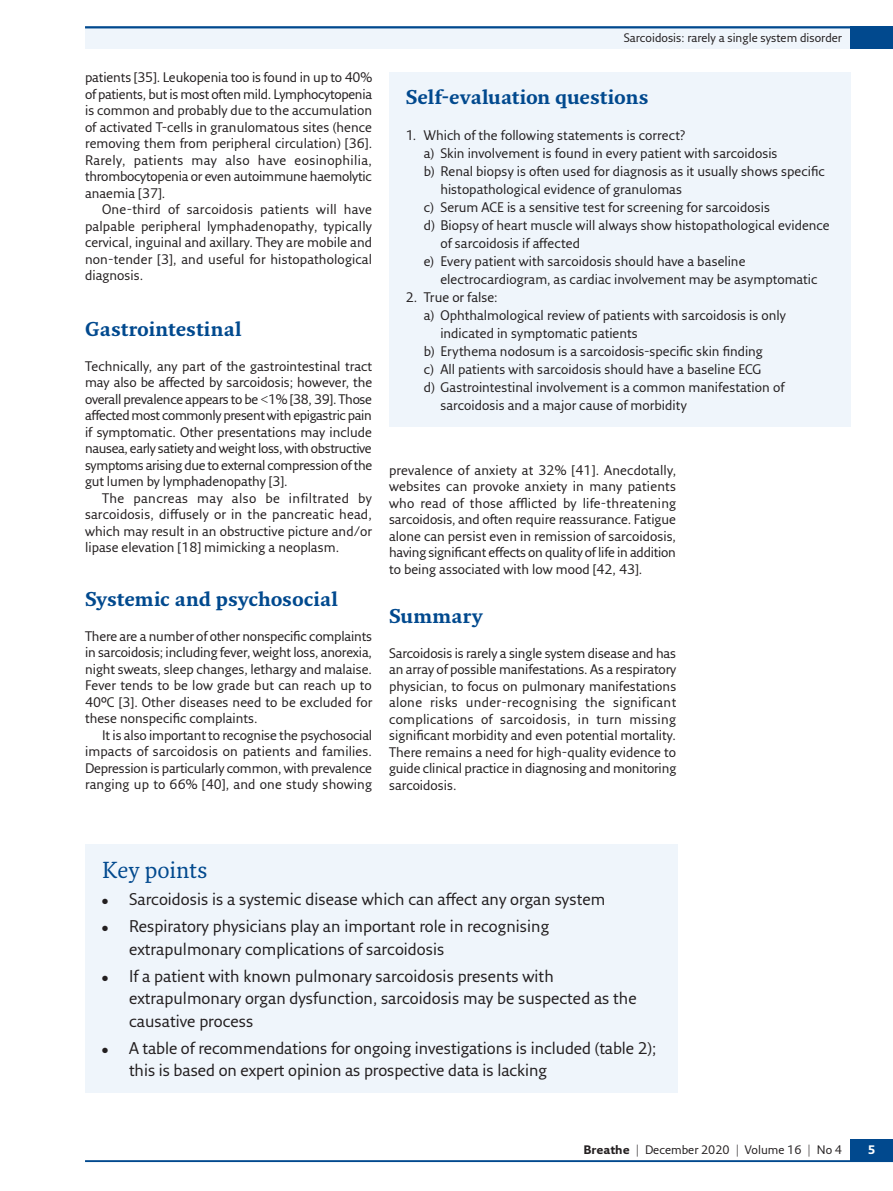
<style>
.page{position:relative;width:893px;height:1191px;background:#fff}
.page>*{position:absolute;margin:0;border:0;box-sizing:border-box;transform-origin:0 0}
.t1{font:22.5px "Fresco Std";color:#01498e}
.t2{font:700 19.5px "Fresco Std";color:#01498e}
.t3{font:16.5px/22.5px "Fresco Sans Pro";color:#231f20}
.t4{font:13.5px/16.5px "Fresco Sans Pro";color:#231f20;text-align:justify}
.t5{font:12px "Fresco Sans Pro";color:#231f20}
.t6{font:700 12px "Fresco Sans Pro";color:#fff}
.s1{font-weight:700}
</style>
<div class="page">
<hr style="left:85px;top:1160px;width:808px;height:2px;background:#01498e">
<div style="left:850px;top:1138px;width:43px;height:23px;background:#01498e"></div>
<div style="left:85px;top:26px;width:808px;height:23px;background:#eff5fb"></div>
<hr style="left:85px;top:26px;width:808px;height:2px;background:#01498e">
<div style="left:850px;top:26px;width:43px;height:23px;background:#01498e"></div>
<div style="left:389px;top:72px;width:461px;height:355px;background:#eff5fb"></div>
<div style="left:85px;top:844px;width:592px;height:249px;background:#eff5fb"></div>
<p class="t4" style="left:85px;top:69px;width:289px">patients [35]. Leukopenia too is found in up to 40% of patients, but is most often mild. Lymphocytopenia is common and probably due to the accumulation of activated T-cells in granulomatous sites (hence removing them from peripheral circulation) [36].<br>Rarely, patients may also have eosinophilia, thrombocytopenia or even autoimmune haemolytic anaemia [37].</p>
<p class="t4" style="left:85px;top:201px;width:289px;text-indent:17px">One-third of sarcoidosis patients will have palpable peripheral lymphadenopathy, typically cervical, inguinal and axillary. They are mobile and non-tender [3], and useful for histopathological diagnosis.</p>
<h2 class="t2" style="left:85px;top:317px;width:158px">Gastrointestinal</h2>
<p class="t4" style="left:85px;top:357px;width:289px">Technically, any part of the gastrointestinal tract may also be affected by sarcoidosis; however, the overall prevalence appears to be &lt;1% [38, 39]. Those affected most commonly present with epigastric pain if symptomatic. Other presentations may include nausea, early satiety and weight loss, with obstructive symptoms arising due to external compression of the gut lumen by lymphadenopathy [3].</p>
<p class="t4" style="left:85px;top:489px;width:288px;text-indent:17px">The pancreas may also be infiltrated by sarcoidosis, diffusely or in the pancreatic head, which may result in an obstructive picture and/or lipase elevation [18] mimicking a neoplasm.</p>
<h2 class="t2" style="left:85px;top:587px;width:254px">Systemic and psychosocial</h2>
<p class="t4" style="left:85px;top:627px;width:289px">There are a number of other nonspecific complaints in sarcoidosis; including fever, weight loss, anorexia, night sweats, sleep changes, lethargy and malaise.<br>Fever tends to be low grade but can reach up to 40°C [3]. Other diseases need to be excluded for these nonspecific complaints.</p>
<p class="t4" style="left:85px;top:726px;width:289px;text-indent:17px">It is also important to recognise the psychosocial impacts of sarcoidosis on patients and families.<br>Depression is particularly common, with prevalence ranging up to 66% [40], and one study showing</p>
<p class="t5" style="left:624px;top:30px;width:220px">Sarcoidosis: rarely a single system disorder</p>
<h2 class="t2" style="left:406px;top:85px;width:244px">Self-evaluation questions</h2>
<p class="t4" style="left:406px;top:127px;width:281px">1. Which of the following statements is correct?</p>
<p class="t4" style="left:424px;top:145px;width:355px">a) Skin involvement is found in every patient with sarcoidosis</p>
<p class="t4" style="left:424px;top:163px;width:402px">b) Renal biopsy is often used for diagnosis as it usually shows specific</p>
<p class="t4" style="left:440px;top:181px;width:243px">histopathological evidence of granulomas</p>
<p class="t4" style="left:424px;top:199px;width:348px">c) Serum ACE is a sensitive test for screening for sarcoidosis</p>
<p class="t4" style="left:424px;top:217px;width:407px">d) Biopsy of heart muscle will always show histopathological evidence</p>
<p class="t4" style="left:440px;top:235px;width:141px">of sarcoidosis if affected</p>
<p class="t4" style="left:424px;top:253px;width:323px">e) Every patient with sarcoidosis should have a baseline</p>
<p class="t4" style="left:440px;top:271px;width:379px">electrocardiogram, as cardiac involvement may be asymptomatic</p>
<p class="t4" style="left:406px;top:289px;width:93px">2. True or false:</p>
<p class="t4" style="left:424px;top:307px;width:364px">a) Ophthalmological review of patients with sarcoidosis is only</p>
<p class="t4" style="left:440px;top:325px;width:199px">indicated in symptomatic patients</p>
<p class="t4" style="left:424px;top:342px;width:340px">b) Erythema nodosum is a sarcoidosis-specific skin finding</p>
<p class="t4" style="left:424px;top:360px;width:339px">c) All patients with sarcoidosis should have a baseline ECG</p>
<p class="t4" style="left:424px;top:378px;width:362px">d) Gastrointestinal involvement is a common manifestation of</p>
<p class="t4" style="left:440px;top:396px;width:248px">sarcoidosis and a major cause of morbidity</p>
<p class="t4" style="left:389px;top:461px;width:289px">prevalence of anxiety at 32% [41]. Anecdotally, websites can provoke anxiety in many patients who read of those afflicted by life-threatening sarcoidosis, and often require reassurance. Fatigue alone can persist even in remission of sarcoidosis, having significant effects on quality of life in addition to being associated with low mood [42, 43].</p>
<h2 class="t2" style="left:389px;top:604px;width:95px">Summary</h2>
<p class="t4" style="left:389px;top:644px;width:289px">Sarcoidosis is rarely a single system disease and has an array of possible manifestations. As a respiratory physician, to focus on pulmonary manifestations alone risks under-recognising the significant complications of sarcoidosis, in turn missing significant morbidity and even potential mortality.<br>There remains a need for high-quality evidence to guide clinical practice in diagnosing and monitoring sarcoidosis.</p>
<h1 class="t1" style="left:102px;top:856px;width:107px">Key points</h1>
<p class="t3" style="left:102px;top:887px;width:505px">● Sarcoidosis is a systemic disease which can affect any organ system</p>
<p class="t3" style="left:129px;top:914px;width:422px;text-indent:-27px">● Respiratory physicians play an important role in recognising extrapulmonary complications of sarcoidosis</p>
<p class="t3" style="left:129px;top:964px;width:509px;text-indent:-27px">● If a patient with known pulmonary sarcoidosis presents with extrapulmonary organ dysfunction, sarcoidosis may be suspected as the causative process</p>
<p class="t3" style="left:129px;top:1036px;width:529px;text-indent:-27px">● A table of recommendations for ongoing investigations is included (table 2); this is based on expert opinion as prospective data is lacking</p>
<p class="t5" style="left:583px;top:1142px;width:260px"><span class="s1">Breathe</span> | December 2020 | Volume 16 | No 4</p>
<p class="t6" style="left:868px;top:1142px;width:9px">5</p>
</div>
